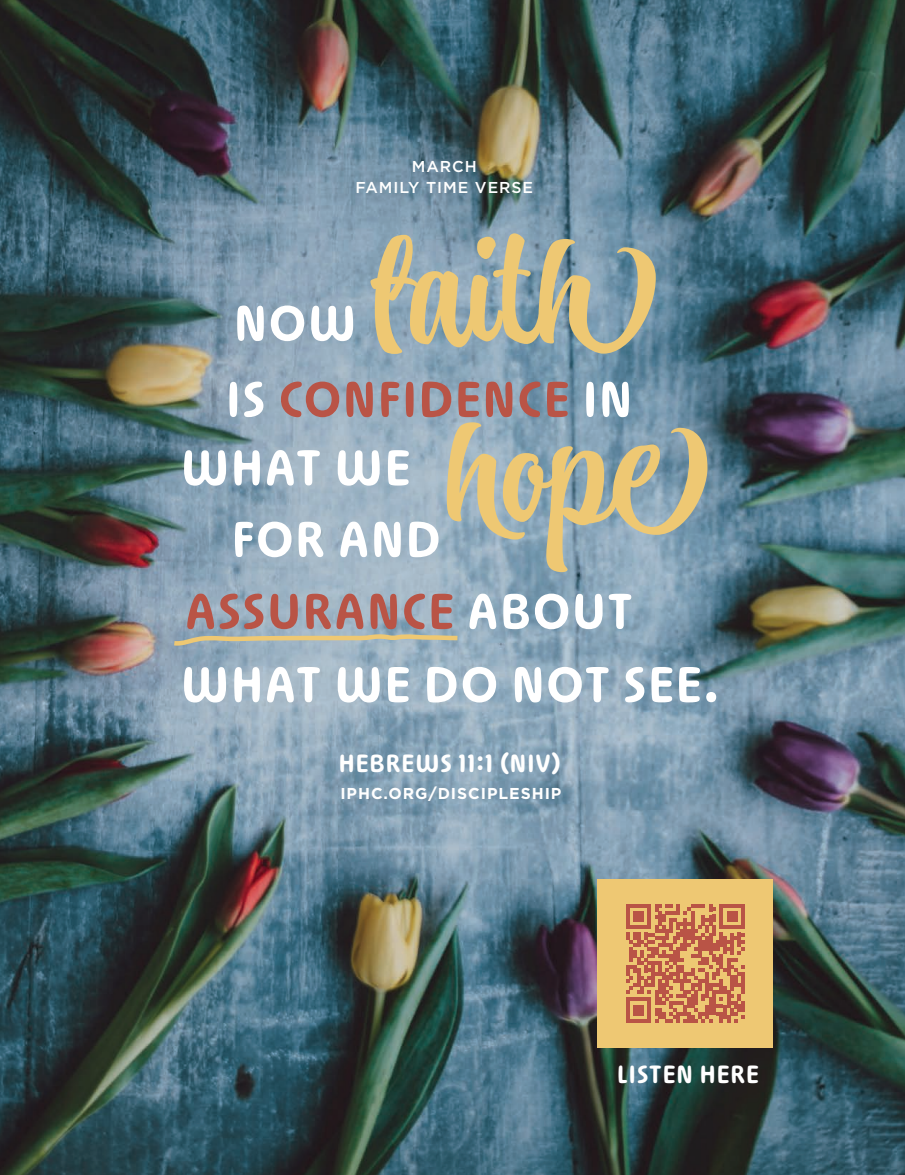
<style>
.page{position:relative;width:905px;height:1175px;background:#fff}
.page>*{position:absolute;margin:0;border:0;box-sizing:border-box;transform-origin:0 0}
.Sub_Head{font:144px "Atocha";color:#eec873}
.Sub_Head-2{font:136.5px "Atocha";color:#eec873}
.Sub_Head-3{font:300 54px/72px "Ohno Softie Var";letter-spacing:.065em;color:#fff}
.Sub_Head-4{font:300 54px "Ohno Softie Var";letter-spacing:.065em;color:#b95446}
.Sub_Head-5{font:300 27px "Ohno Softie Var";letter-spacing:.065em;color:#fff}
.Sub_Head-6{font:700 15.75px "Gotham";letter-spacing:.06em;color:#fff}
.Sub_Head-7{font:500 15.75px "Gotham";letter-spacing:.06em;color:#fff}
.s1{color:#fff}
.s2{color:#b95446}
</style>
<div class="page">
<img style="left:0;top:0;width:904px;height:1174px">
<svg style="left:169px;top:630px;width:293px;height:17px;background:#aeb5ac"></svg>
<div style="left:597px;top:879px;width:176px;height:168px;background:#eec873"></div>
<svg style="left:626px;top:904px;width:118px;height:118px"></svg>
<p class="Sub_Head-7" style="left:412px;top:156px;width:66px">MARCH</p>
<p class="Sub_Head-7" style="left:355px;top:177px;width:179px">FAMILY TIME VERSE</p>
<p class="Sub_Head-3" style="left:235px;top:286px;width:122px">NOW</p>
<p class="Sub_Head" style="left:370px;top:191px;width:231px">faith</p>
<p class="Sub_Head-4" style="left:227px;top:368px;width:406px"><span class="s1">IS</span> CONFIDENCE <span class="s1">IN</span></p>
<p class="Sub_Head-2" style="left:444px;top:377px;width:265px">hope</p>
<p class="Sub_Head-3" style="left:182px;top:430px;width:229px">WHAT WE</p>
<p class="Sub_Head-3" style="left:186px;top:502px;width:447px;text-indent:46px">FOR AND<br><span class="s2">ASSURANCE</span> ABOUT</p>
<p class="Sub_Head-3" style="left:182px;top:647px;width:538px">WHAT WE DO NOT SEE.</p>
<p class="Sub_Head-5" style="left:339px;top:747px;width:223px">HEBREWS 11:1 (NIV)</p>
<p class="Sub_Head-6" style="left:340px;top:784px;width:222px">IPHC.ORG/DISCIPLESHIP</p>
<p class="Sub_Head-5" style="left:617px;top:1058px;width:142px">LISTEN HERE</p>
</div>
